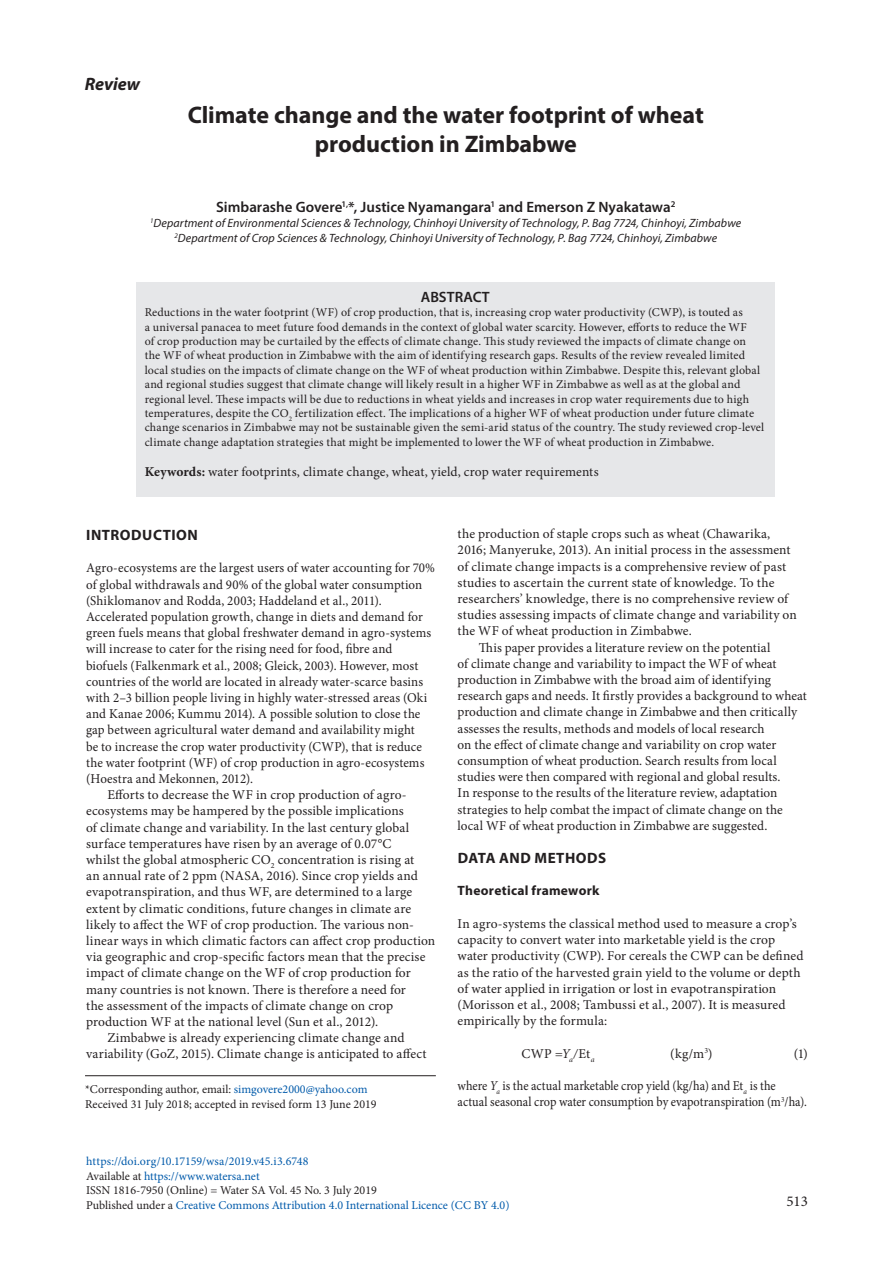
<style>
.page{position:relative;width:893px;height:1263px;background:#fff}
.page>*{position:absolute;margin:0;border:0;box-sizing:border-box;transform-origin:0 0}
.t1{font:700 24px/28.8px "Myriad Pro";letter-spacing:-.005em;color:#231f20;text-align:center}
.t2{font:italic 700 18px "Myriad Pro";color:#231f20}
.t3{font:600 15px "Myriad Pro";color:#231f20}
.t4{font:700 15px "Myriad Pro";letter-spacing:.035em;color:#231f20}
.t5{font:15px "Minion Pro";color:#231f20}
.t6{font:13.5px/16.2px "Minion Pro";letter-spacing:.005em;color:#231f20}
.t7{font:13.5px "Minion Pro";letter-spacing:.005em;color:#231f20;scale:.96 1}
.t8{font:13.5px/16.2px "Minion Pro";letter-spacing:.005em;color:#231f20;scale:.91 1}
.t9{font:700 13.5px "Myriad Pro";letter-spacing:.02em;color:#231f20}
.t10{font:12px/14.4px "Minion Pro";letter-spacing:.01em;color:#231f20}
.t11{font:12px/14.4px "Minion Pro";color:#015aaa}
.t12{font:italic 12px/15px "Myriad Pro";letter-spacing:.005em;color:#231f20;text-align:center}
.s1{font-weight:700}
.s2{color:#015aaa}
.s3{font-style:italic}
.s4{color:#231f20}
</style>
<div class="page">
<div style="left:136px;top:282px;width:638px;height:214px;background:#e6e7e9"></div>
<hr style="left:85px;top:1075px;width:351px;height:1px;background:#231f20">
<h2 class="t2" style="left:85px;top:72px;width:57px">Review</h2>
<h1 class="t1" style="left:188px;top:100px;width:518px">Climate change and the water footprint of wheat production in Zimbabwe</h1>
<p class="t3" style="left:216px;top:197px;width:461px">Simbarashe Govere<sup>1,</sup>*, Justice Nyamangara<sup>1</sup> and Emerson Z Nyakatawa<sup>2</sup></p>
<p class="t12" style="left:150px;top:215px;width:592px"><sup>1</sup>Department of Environmental Sciences &amp; Technology, Chinhoyi University of Technology, P. Bag 7724, Chinhoyi, Zimbabwe<br><sup>2</sup>Department of Crop Sciences &amp; Technology, Chinhoyi University of Technology, P. Bag 7724, Chinhoyi, Zimbabwe</p>
<p class="t3" style="left:421px;top:287px;width:70px">ABSTRACT</p>
<p class="t10" style="left:145px;top:305px;width:621px">Reductions in the water footprint (WF) of crop production, that is, increasing crop water productivity (CWP), is touted as<br>a universal panacea to meet future food demands in the context of global water scarcity. However, efforts to reduce the WF<br>of crop production may be curtailed by the effects of climate change. This study reviewed the impacts of climate change on the WF of wheat production in Zimbabwe with the aim of identifying research gaps. Results of the review revealed limited local studies on the impacts of climate change on the WF of wheat production within Zimbabwe. Despite this, relevant global and regional studies suggest that climate change will likely result in a higher WF in Zimbabwe as well as at the global and regional level. These impacts will be due to reductions in wheat yields and increases in crop water requirements due to high temperatures, despite the CO<sub>2</sub> fertilization effect. The implications of a higher WF of wheat production under future climate change scenarios in Zimbabwe may not be sustainable given the semi-arid status of the country. The study reviewed crop-level climate change adaptation strategies that might be implemented to lower the WF of wheat production in Zimbabwe.</p>
<p class="t6" style="left:145px;top:464px;width:455px"><span class="s1">Keywords:</span> water footprints, climate change, wheat, yield, crop water requirements</p>
<p class="t4" style="left:86px;top:525px;width:113px">INTRODUCTION</p>
<p class="t7" style="left:86px;top:559px;width:365px">Agro-ecosystems are the largest users of water accounting for 70%</p>
<p class="t7" style="left:86px;top:575px;width:352px">of global withdrawals and 90% of the global water consumption</p>
<p class="t7" style="left:86px;top:591px;width:309px">(Shiklomanov and Rodda, 2003; Haddeland et al., 2011).</p>
<p class="t7" style="left:86px;top:608px;width:352px">Accelerated population growth, change in diets and demand for</p>
<p class="t7" style="left:86px;top:624px;width:361px">green fuels means that global freshwater demand in agro-systems</p>
<p class="t7" style="left:86px;top:640px;width:321px">will increase to cater for the rising need for food, fibre and</p>
<p class="t7" style="left:86px;top:656px;width:348px">biofuels (Falkenmark et al., 2008; Gleick, 2003). However, most</p>
<p class="t7" style="left:86px;top:672px;width:353px">countries of the world are located in already water-scarce basins</p>
<p class="t7" style="left:86px;top:689px;width:357px">with 2–3 billion people living in highly water-stressed areas (Oki</p>
<p class="t7" style="left:86px;top:705px;width:350px">and Kanae 2006; Kummu 2014). A possible solution to close the</p>
<p class="t7" style="left:86px;top:721px;width:344px">gap between agricultural water demand and availability might</p>
<p class="t7" style="left:86px;top:737px;width:351px">be to increase the crop water productivity (CWP), that is reduce</p>
<p class="t7" style="left:86px;top:753px;width:354px">the water footprint (WF) of crop production in agro-ecosystems</p>
<p class="t7" style="left:86px;top:770px;width:175px">(Hoestra and Mekonnen, 2012).</p>
<p class="t6" style="left:107px;top:787px;width:301px">Efforts to decrease the WF in crop production of agro-</p>
<p class="t6" style="left:86px;top:803px;width:319px">ecosystems may be hampered by the possible implications</p>
<p class="t6" style="left:86px;top:819px;width:325px">of climate change and variability. In the last century global</p>
<p class="t6" style="left:86px;top:835px;width:307px">surface temperatures have risen by an average of 0.07°C</p>
<p class="t6" style="left:86px;top:852px;width:330px">whilst the global atmospheric CO<sub>2</sub> concentration is rising at</p>
<p class="t6" style="left:86px;top:868px;width:333px">an annual rate of 2 ppm (NASA, 2016). Since crop yields and</p>
<p class="t6" style="left:86px;top:884px;width:328px">evapotranspiration, and thus WF, are determined to a large</p>
<p class="t6" style="left:86px;top:900px;width:327px">extent by climatic conditions, future changes in climate are</p>
<p class="t6" style="left:86px;top:916px;width:329px">likely to affect the WF of crop production. The various non-</p>
<p class="t6" style="left:86px;top:933px;width:351px">linear ways in which climatic factors can affect crop production</p>
<p class="t6" style="left:86px;top:949px;width:341px">via geographic and crop-specific factors mean that the precise</p>
<p class="t6" style="left:86px;top:965px;width:326px">impact of climate change on the WF of crop production for</p>
<p class="t6" style="left:86px;top:981px;width:321px">many countries is not known. There is therefore a need for</p>
<p class="t6" style="left:86px;top:997px;width:309px">the assessment of the impacts of climate change on crop</p>
<p class="t6" style="left:86px;top:1014px;width:294px">production WF at the national level (Sun et al., 2012).</p>
<p class="t6" style="left:107px;top:1030px;width:299px">Zimbabwe is already experiencing climate change and</p>
<p class="t6" style="left:86px;top:1046px;width:342px">variability (GoZ, 2015). Climate change is anticipated to affect</p>
<p class="t10" style="left:85px;top:1082px;width:293px">*Corresponding author, email: <span class="s2">simgovere2000@yahoo.com<br></span>Received 31 July 2018; accepted in revised form 13 June 2019</p>
<p class="t6" style="left:458px;top:526px;width:314px">the production of staple crops such as wheat (Chawarika,</p>
<p class="t6" style="left:458px;top:542px;width:334px">2016; Manyeruke, 2013). An initial process in the assessment</p>
<p class="t6" style="left:458px;top:558px;width:330px">of climate change impacts is a comprehensive review of past</p>
<p class="t6" style="left:458px;top:574px;width:318px">studies to ascertain the current state of knowledge. To the</p>
<p class="t6" style="left:458px;top:591px;width:332px">researchers’ knowledge, there is no comprehensive review of</p>
<p class="t6" style="left:458px;top:607px;width:341px">studies assessing impacts of climate change and variability on</p>
<p class="t6" style="left:458px;top:623px;width:236px">the WF of wheat production in Zimbabwe.</p>
<p class="t6" style="left:479px;top:639px;width:293px">This paper provides a literature review on the potential</p>
<p class="t6" style="left:458px;top:655px;width:320px">of climate change and variability to impact the WF of wheat</p>
<p class="t6" style="left:458px;top:672px;width:315px">production in Zimbabwe with the broad aim of identifying</p>
<p class="t6" style="left:458px;top:688px;width:351px">research gaps and needs. It firstly provides a background to wheat</p>
<p class="t6" style="left:458px;top:704px;width:341px">production and climate change in Zimbabwe and then critically</p>
<p class="t6" style="left:458px;top:720px;width:309px">assesses the results, methods and models of local research</p>
<p class="t6" style="left:458px;top:736px;width:320px">on the effect of climate change and variability on crop water</p>
<p class="t6" style="left:458px;top:753px;width:321px">consumption of wheat production. Search results from local</p>
<p class="t6" style="left:458px;top:769px;width:324px">studies were then compared with regional and global results.</p>
<p class="t6" style="left:458px;top:785px;width:321px">In response to the results of the literature review, adaptation</p>
<p class="t6" style="left:458px;top:801px;width:327px">strategies to help combat the impact of climate change on the</p>
<p class="t6" style="left:458px;top:817px;width:311px">local WF of wheat production in Zimbabwe are suggested.</p>
<p class="t4" style="left:458px;top:848px;width:150px">DATA AND METHODS</p>
<p class="t9" style="left:458px;top:882px;width:143px">Theoretical framework</p>
<p class="t6" style="left:458px;top:915px;width:347px">In agro-systems the classical method used to measure a crop’s capacity to convert water into marketable yield is the crop water productivity (CWP). For cereals the CWP can be defined as the ratio of the harvested grain yield to the volume or depth of water applied in irrigation or lost in evapotranspiration (Morisson et al., 2008; Tambussi et al., 2007). It is measured empirically by the formula:</p>
<p class="t6" style="left:521px;top:1045px;width:75px">CWP <span class="s3">=Y</span><sub>a</sub><span class="s3">/</span>Et<sub>a</sub></p>
<p class="t6" style="left:670px;top:1045px;width:44px">(kg/m<sup>3</sup>)</p>
<p class="t6" style="left:794px;top:1045px;width:16px">(1)</p>
<p class="t8" style="left:458px;top:1077px;width:385px">where <span class="s3">Y</span><sub>a</sub> is the actual marketable crop yield (kg/ha) and Et<sub>a</sub> is the actual seasonal crop water consumption by evapotranspiration (m<sup>3</sup>/ha).</p>
<p class="t11" style="left:86px;top:1154px;width:425px">https://doi.org/10.17159/wsa/2019.v45.i3.6748<br><span class="s4">Available at</span> https://www.watersa.net<br><span class="s4">ISSN 1816-7950 (Online) = Water SA Vol. 45 No. 3 July 2019<br>Published under a</span> Creative Commons Attribution 4.0 International Licence (CC BY 4.0)</p>
<p class="t5" style="left:786px;top:1191px;width:23px">513</p>
</div>
